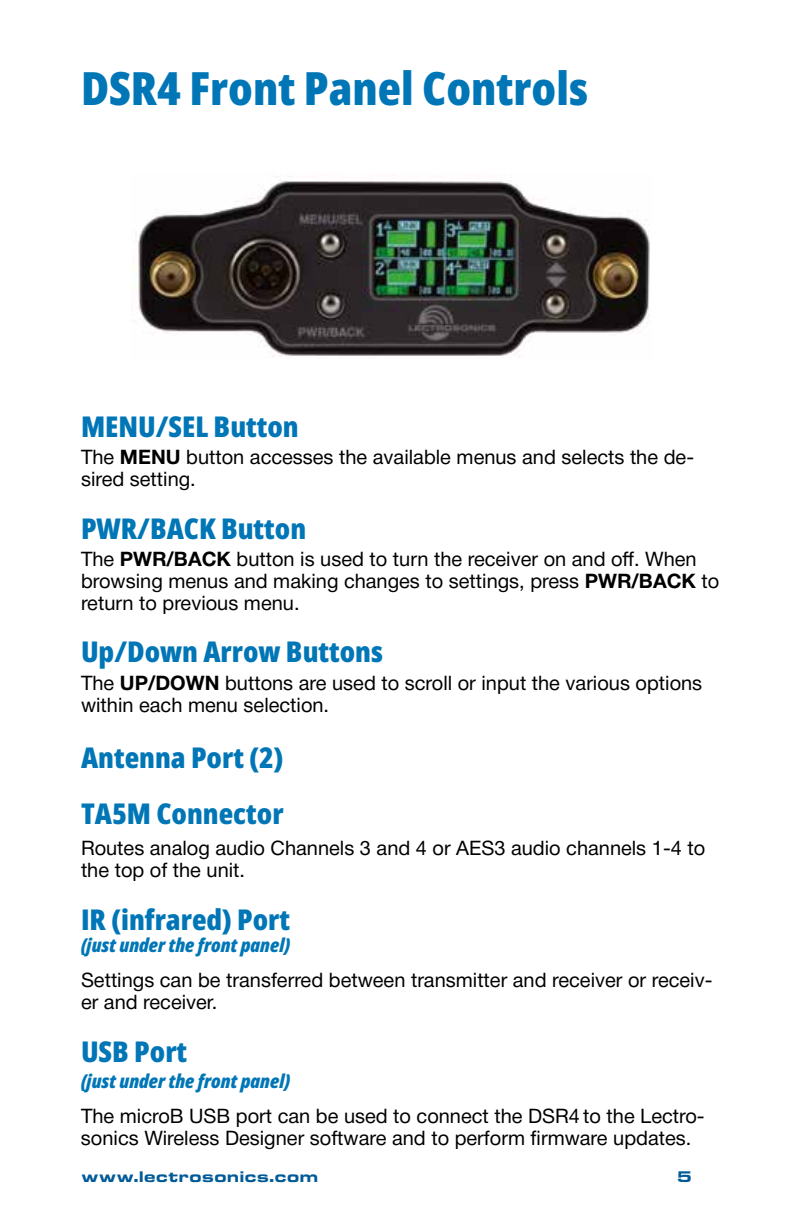
<style>
.page{position:relative;width:792px;height:1224px;background:#fff}
.page>*{position:absolute;margin:0;border:0;box-sizing:border-box;transform-origin:0 0}
.t1{font:800 45.6px "Open Sans Condensed";color:#0076b7;scale:1.05 1}
.t2{font:800 28.4px/56px "Open Sans Condensed";color:#0076b7;scale:1.05 1}
.t3{font:20px/22px "Helvetica Neue";color:#000}
.t4{font:italic 800 19px "Open Sans Condensed";color:#0076b7;scale:1.05 1}
.t5{font:900 16px "Eurostile Extended";color:#005a97}
.s1{font-weight:700}
</style>
<div class="page">
<img style="left:131px;top:176px;width:519px;height:181px">
<h1 class="t1" style="left:81px;top:58px;width:484px">DSR4 Front Panel Controls</h1>
<h2 class="t2" style="left:81px;top:398px;width:209px">MENU/SEL Button</h2>
<p class="t3" style="left:81px;top:447px;width:615px">The <span class="s1">MENU</span> button accesses the available menus and selects the de&shy;sired setting.</p>
<h2 class="t2" style="left:81px;top:500px;width:216px">PWR/BACK Button</h2>
<p class="t3" style="left:81px;top:549px;width:640px">The <span class="s1">PWR/BACK</span> button is used to turn the receiver on and off. When browsing menus and making changes to settings, press <span class="s1">PWR/BACK</span> to return to previous menu.</p>
<h2 class="t2" style="left:81px;top:623px;width:289px">Up/Down Arrow Buttons</h2>
<p class="t3" style="left:81px;top:673px;width:623px">The <span class="s1">UP/DOWN</span> buttons are used to scroll or input the various options within each menu selection.</p>
<h2 class="t2" style="left:81px;top:729px;width:194px">Antenna Port (2)<br>TA5M Connector</h2>
<p class="t3" style="left:81px;top:838px;width:626px">Routes analog audio Channels 3 and 4 or AES3 audio channels 1-4 to the top of the unit.</p>
<h2 class="t2" style="left:81px;top:891px;width:201px">IR (infrared) Port</h2>
<p class="t4" style="left:81px;top:931px;width:201px">(just under the front panel)</p>
<p class="t3" style="left:81px;top:970px;width:633px">Settings can be transferred between transmitter and receiver or receiv&shy;er and receiver.</p>
<h2 class="t2" style="left:81px;top:1022px;width:103px">USB Port</h2>
<p class="t4" style="left:81px;top:1067px;width:201px">(just under the front panel)</p>
<p class="t3" style="left:81px;top:1106px;width:625px">The microB USB port can be used to connect the DSR4 to the Lectro&shy;sonics Wireless Designer software and to perform firmware updates.</p>
<p class="t5" style="left:81px;top:1168px;width:239px">www.lectrosonics.com</p>
<p class="t5" style="left:677px;top:1168px;width:17px">5</p>
</div>
